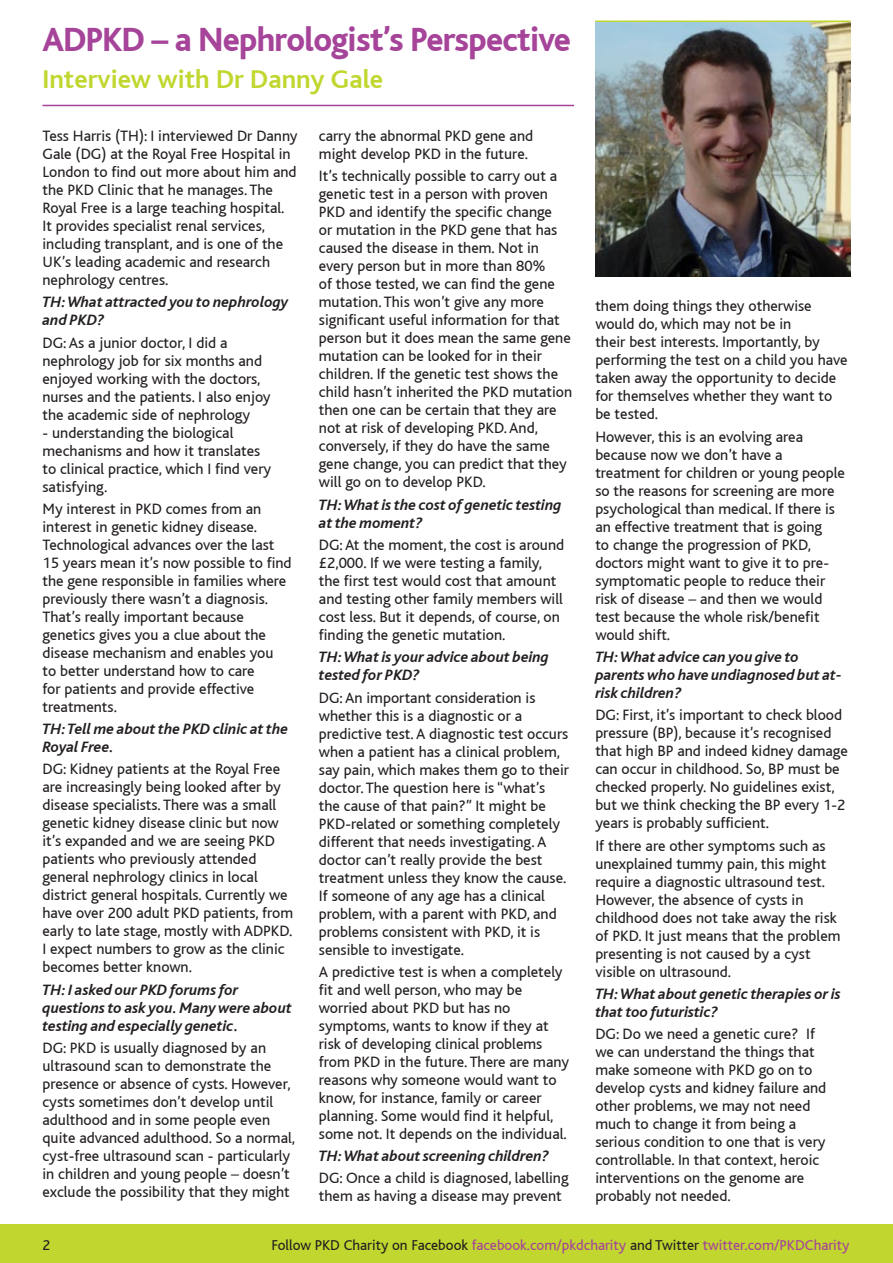
<style>
.page{position:relative;width:893px;height:1263px;background:#fff}
.page>*{position:absolute;margin:0;border:0;box-sizing:border-box;transform-origin:0 0}
.t1{font:800 35.25px "Bliss";letter-spacing:-.02em;color:#a54499;scale:.96 1}
.t2{font:700 27px "Bliss";color:#c1d72f}
.t3{font:15.75px/18px "Bliss";color:#231f20}
.t4{font:italic 700 15.75px/18px "Bliss";color:#231f20}
.t5{font:15px "Bliss";color:#a54499}
.t6{font:15px "Bliss";color:#231f20}
.s1{color:#231f20}
</style>
<div class="page">
<div style="left:0;top:1225px;width:893px;height:38px;background:#c1d72f"></div>
<img style="left:595px;top:22px;width:255px;height:254px">
<hr style="left:43px;top:105px;width:531px;height:1px;background:#a54499">
<hr style="left:595px;top:21px;width:255px;height:1px;background:#c1d72f">
<h1 class="t1" style="left:43px;top:21px;width:552px">ADPKD – a Nephrologist’s Perspective</h1>
<h2 class="t2" style="left:43px;top:65px;width:342px">Interview with Dr Danny Gale</h2>
<p class="t3" style="left:43px;top:127px;width:257px">Tess Harris (TH): I interviewed Dr Danny Gale (DG) at the Royal Free Hospital in London to find out more about him and the PKD Clinic that he manages. The Royal Free is a large teaching hospital.<br>It provides specialist renal services, including transplant, and is one of the UK’s leading academic and research nephrology centres.</p>
<p class="t4" style="left:43px;top:293px;width:248px">TH: What attracted you to nephrology and PKD?</p>
<p class="t3" style="left:43px;top:334px;width:230px">DG: As a junior doctor, I did a nephrology job for six months and enjoyed working with the doctors, nurses and the patients. I also enjoy the academic side of nephrology</p>
<p class="t3" style="left:43px;top:424px;width:230px">- understanding the biological mechanisms and how it translates to clinical practice, which I find very satisfying.</p>
<p class="t3" style="left:43px;top:500px;width:251px">My interest in PKD comes from an interest in genetic kidney disease.<br>Technological advances over the last 15 years mean it’s now possible to find the gene responsible in families where previously there wasn’t a diagnosis.<br>That’s really important because genetics gives you a clue about the disease mechanism and enables you<br>to better understand how to care<br>for patients and provide effective treatments.</p>
<p class="t4" style="left:43px;top:720px;width:247px">TH: Tell me about the PKD clinic at the<br>Royal Free.</p>
<p class="t3" style="left:43px;top:760px;width:252px">DG: Kidney patients at the Royal Free are increasingly being looked after by disease specialists. There was a small genetic kidney disease clinic but now it’s expanded and we are seeing PKD patients who previously attended general nephrology clinics in local district general hospitals. Currently we have over 200 adult PKD patients, from early to late stage, mostly with ADPKD.<br>I expect numbers to grow as the clinic becomes better known.</p>
<p class="t4" style="left:43px;top:981px;width:251px">TH: I asked our PKD forums for questions to ask you. Many were about testing and especially genetic.</p>
<p class="t3" style="left:43px;top:1039px;width:254px">DG: PKD is usually diagnosed by an ultrasound scan to demonstrate the presence or absence of cysts. However, cysts sometimes don’t develop until adulthood and in some people even quite advanced adulthood. So a normal, cyst-free ultrasound scan - particularly in children and young people – doesn’t exclude the possibility that they might</p>
<p class="t3" style="left:319px;top:127px;width:216px">carry the abnormal PKD gene and might develop PKD in the future.</p>
<p class="t3" style="left:319px;top:168px;width:255px">It’s technically possible to carry out a genetic test in a person with proven PKD and identify the specific change<br>or mutation in the PKD gene that has caused the disease in them. Not in every person but in more than 80%<br>of those tested, we can find the gene mutation. This won’t give any more significant useful information for that person but it does mean the same gene mutation can be looked for in their children. If the genetic test shows the child hasn’t inherited the PKD mutation then one can be certain that they are not at risk of developing PKD. And, conversely, if they do have the same gene change, you can predict that they will go on to develop PKD.</p>
<p class="t4" style="left:319px;top:496px;width:244px">TH: What is the cost of genetic testing at the moment?</p>
<p class="t3" style="left:319px;top:536px;width:247px">DG: At the moment, the cost is around £2,000. If we were testing a family, the first test would cost that amount and testing other family members will cost less. But it depends, of course, on finding the genetic mutation.</p>
<p class="t4" style="left:319px;top:648px;width:232px">TH: What is your advice about being tested for PKD?</p>
<p class="t3" style="left:319px;top:689px;width:252px">DG: An important consideration is whether this is a diagnostic or a predictive test. A diagnostic test occurs when a patient has a clinical problem, say pain, which makes them go to their doctor. The question here is “what’s the cause of that pain?” It might be PKD-related or something completely different that needs investigating. A doctor can’t really provide the best treatment unless they know the cause.<br>If someone of any age has a clinical problem, with a parent with PKD, and problems consistent with PKD, it is sensible to investigate.</p>
<p class="t3" style="left:319px;top:963px;width:252px">A predictive test is when a completely fit and well person, who may be worried about PKD but has no symptoms, wants to know if they at risk of developing clinical problems from PKD in the future. There are many reasons why someone would want to know, for instance, family or career planning. Some would find it helpful, some not. It depends on the individual.</p>
<p class="t4" style="left:319px;top:1147px;width:232px">TH: What about screening children?</p>
<p class="t3" style="left:319px;top:1169px;width:251px">DG: Once a child is diagnosed, labelling them as having a disease may prevent</p>
<p class="t3" style="left:595px;top:297px;width:254px">them doing things they otherwise would do, which may not be in<br>their best interests. Importantly, by performing the test on a child you have taken away the opportunity to decide for themselves whether they want to be tested.</p>
<p class="t3" style="left:595px;top:428px;width:251px">However, this is an evolving area because now we don’t have a treatment for children or young people so the reasons for screening are more psychological than medical. If there is an effective treatment that is going<br>to change the progression of PKD, doctors might want to give it to pre&shy;symptomatic people to reduce their risk of disease – and then we would test because the whole risk/benefit would shift.</p>
<p class="t4" style="left:595px;top:648px;width:248px">TH: What advice can you give to parents who have undiagnosed but at&shy;risk children?</p>
<p class="t3" style="left:595px;top:706px;width:254px">DG: First, it’s important to check blood pressure (BP), because it’s recognised that high BP and indeed kidney damage can occur in childhood. So, BP must be checked properly. No guidelines exist, but we think checking the BP every 1-2 years is probably sufficient.</p>
<p class="t3" style="left:595px;top:837px;width:247px">If there are other symptoms such as unexplained tummy pain, this might require a diagnostic ultrasound test.<br>However, the absence of cysts in childhood does not take away the risk of PKD. It just means that the problem presenting is not caused by a cyst visible on ultrasound.</p>
<p class="t4" style="left:595px;top:985px;width:247px">TH: What about genetic therapies or is that too futuristic?</p>
<p class="t3" style="left:595px;top:1025px;width:232px">DG: Do we need a genetic cure? If we can understand the things that make someone with PKD go on to develop cysts and kidney failure and other problems, we may not need much to change it from being a serious condition to one that is very controllable. In that context, heroic interventions on the genome are probably not needed.</p>
<p class="t6" style="left:43px;top:1237px;width:9px">2</p>
<p class="t5" style="left:272px;top:1237px;width:580px"><span class="s1">Follow PKD Charity on Facebook</span> facebook.com/pkdcharity <span class="s1">and Twitter</span> twitter.com/PKDCharity</p>
</div>
